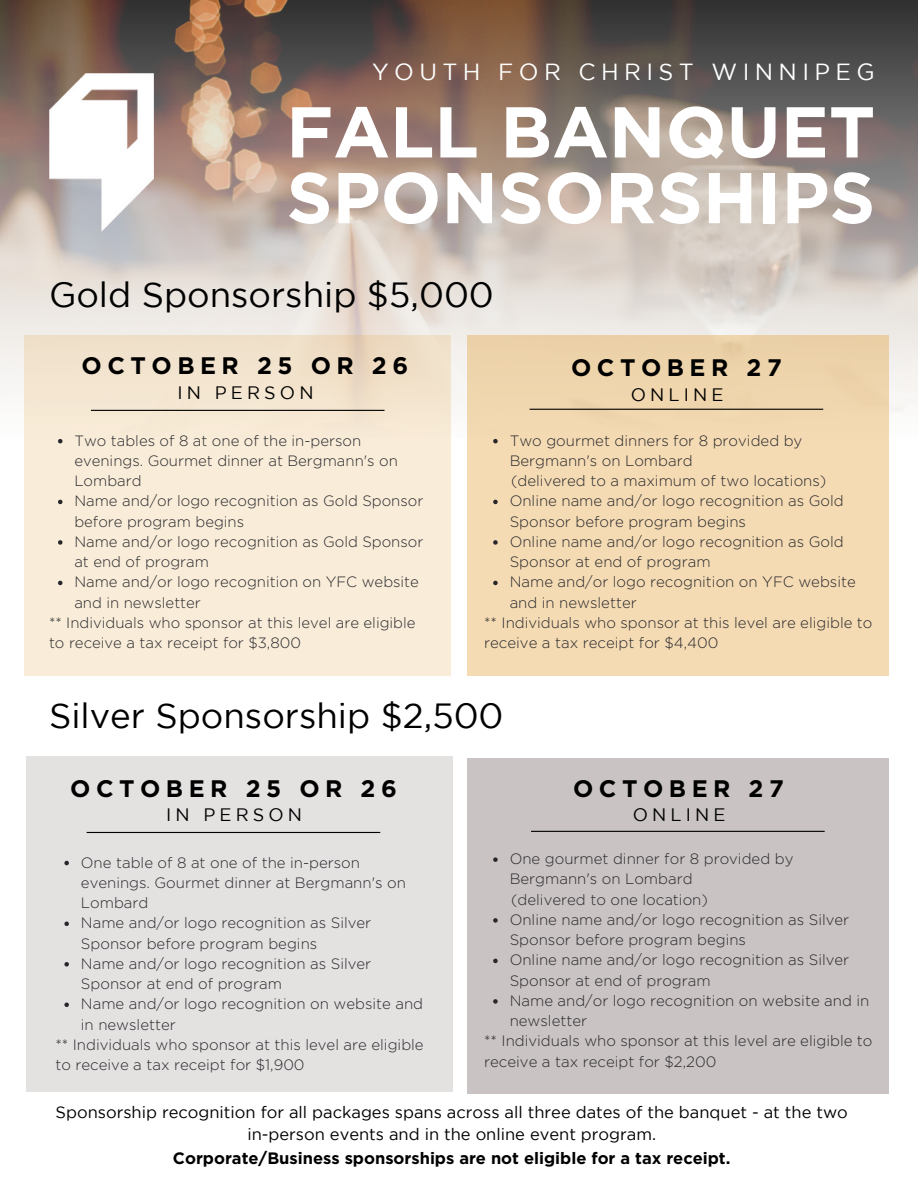
<style>
.page{position:relative;width:918px;height:1188px;background:#fff}
.page>*{position:absolute;margin:0;border:0;box-sizing:border-box;transform-origin:0 0}
.t1{font:700 71.7px/65.7px "Gotham";color:#fff}
.t2{font:34.95px "Gotham";color:#000}
.t3{font:700 23.85px "Gotham";letter-spacing:.23em;color:#000}
.t4{font:23.25px "Gotham";letter-spacing:.23em;color:#fff}
.t5{font:18px "Gotham";letter-spacing:.23em;color:#000}
.t6{font:16.5px/22.5px "Gotham";color:#000;text-align:center}
.t7{font:700 16.5px "Gotham";color:#000}
.t8{font:300 15px/20.2px "Gotham";color:#28272b}
</style>
<div class="page">
<svg style="left:0;top:0;width:918px;height:445px;background:#a79990"></svg>
<div style="left:25px;top:335px;width:426px;height:341px;background:linear-gradient(to bottom,#f2e3ce,#fcf1de)"></div>
<hr style="left:91px;top:410px;width:294px;height:1px;background:#000">
<div style="left:467px;top:335px;width:422px;height:341px;background:#f4dbb4"></div>
<svg style="left:493px;top:439px;width:5px;height:4px"></svg>
<svg style="left:493px;top:500px;width:5px;height:4px"></svg>
<svg style="left:493px;top:540px;width:5px;height:5px"></svg>
<svg style="left:493px;top:581px;width:5px;height:4px"></svg>
<hr style="left:530px;top:409px;width:293px;height:1px;background:#000">
<svg style="left:58px;top:439px;width:5px;height:4px"></svg>
<svg style="left:58px;top:500px;width:5px;height:4px"></svg>
<svg style="left:58px;top:540px;width:5px;height:5px"></svg>
<svg style="left:58px;top:581px;width:5px;height:4px"></svg>
<div style="left:27px;top:756px;width:426px;height:335px;background:#e4e1e1"></div>
<svg style="left:64px;top:861px;width:5px;height:4px"></svg>
<svg style="left:64px;top:922px;width:5px;height:4px"></svg>
<svg style="left:64px;top:962px;width:5px;height:5px"></svg>
<svg style="left:64px;top:1003px;width:5px;height:4px"></svg>
<div style="left:467px;top:758px;width:422px;height:335px;background:#c9c3c3"></div>
<svg style="left:493px;top:857px;width:5px;height:5px"></svg>
<svg style="left:493px;top:918px;width:5px;height:5px"></svg>
<svg style="left:493px;top:959px;width:5px;height:4px"></svg>
<svg style="left:493px;top:999px;width:5px;height:5px"></svg>
<hr style="left:87px;top:832px;width:293px;height:1px;background:#000">
<hr style="left:531px;top:831px;width:294px;height:1px;background:#000">
<img style="left:49px;top:74px;width:105px;height:157px">
<h3 class="t4" style="left:372px;top:63px;width:504px">YOUTH FOR CHRIST WINNIPEG</h3>
<h1 class="t1" style="left:286px;top:97px;width:591px">FALL BANQUET<br>SPONSORSHIPS</h1>
<h2 class="t2" style="left:49px;top:281px;width:446px">Gold Sponsorship $5,000</h2>
<h3 class="t3" style="left:82px;top:352px;width:328px">OCTOBER 25 OR 26</h3>
<p class="t5" style="left:178px;top:385px;width:138px">IN PERSON</p>
<h3 class="t3" style="left:571px;top:354px;width:212px">OCTOBER 27</h3>
<p class="t5" style="left:631px;top:388px;width:94px">ONLINE</p>
<p class="t8" style="left:74px;top:430px;width:288px">Two tables of 8 at one of the in-person</p>
<p class="t8" style="left:74px;top:450px;width:325px">evenings. Gourmet dinner at Bergmann's on</p>
<p class="t8" style="left:74px;top:471px;width:69px">Lombard</p>
<p class="t8" style="left:74px;top:491px;width:351px">Name and/or logo recognition as Gold Sponsor</p>
<p class="t8" style="left:74px;top:511px;width:171px">before program begins</p>
<p class="t8" style="left:74px;top:531px;width:351px">Name and/or logo recognition as Gold Sponsor</p>
<p class="t8" style="left:74px;top:552px;width:136px">at end of program</p>
<p class="t8" style="left:74px;top:572px;width:346px">Name and/or logo recognition on YFC website</p>
<p class="t8" style="left:74px;top:592px;width:128px">and in newsletter</p>
<p class="t8" style="left:49px;top:612px;width:368px">** Individuals who sponsor at this level are eligible</p>
<p class="t8" style="left:49px;top:633px;width:253px">to receive a tax receipt for $3,800</p>
<p class="t8" style="left:510px;top:430px;width:294px">Two gourmet dinners for 8 provided by<br>Bergmann's on Lombard</p>
<p class="t8" style="left:510px;top:491px;width:348px">Online name and/or logo recognition as Gold Sponsor before program begins<br>Online name and/or logo recognition as Gold Sponsor at end of program<br>Name and/or logo recognition on YFC website and in newsletter</p>
<p class="t8" style="left:511px;top:471px;width:317px">(delivered to a maximum of two locations)</p>
<p class="t8" style="left:484px;top:612px;width:390px">** Individuals who sponsor at this level are eligible to receive a tax receipt for $4,400</p>
<h2 class="t2" style="left:49px;top:703px;width:456px">Silver Sponsorship $2,500</h2>
<h3 class="t3" style="left:70px;top:774px;width:328px">OCTOBER 25 OR 26</h3>
<p class="t5" style="left:166px;top:808px;width:138px">IN PERSON</p>
<h3 class="t3" style="left:573px;top:774px;width:212px">OCTOBER 27</h3>
<p class="t5" style="left:633px;top:808px;width:94px">ONLINE</p>
<p class="t8" style="left:81px;top:852px;width:281px">One table of 8 at one of the in-person</p>
<p class="t8" style="left:81px;top:872px;width:326px">evenings. Gourmet dinner at Bergmann's on</p>
<p class="t8" style="left:81px;top:892px;width:69px">Lombard</p>
<p class="t8" style="left:81px;top:913px;width:292px">Name and/or logo recognition as Silver</p>
<p class="t8" style="left:81px;top:933px;width:238px">Sponsor before program begins</p>
<p class="t8" style="left:81px;top:953px;width:292px">Name and/or logo recognition as Silver</p>
<p class="t8" style="left:81px;top:973px;width:203px">Sponsor at end of program</p>
<p class="t8" style="left:81px;top:994px;width:344px">Name and/or logo recognition on website and</p>
<p class="t8" style="left:81px;top:1014px;width:96px">in newsletter</p>
<p class="t8" style="left:55px;top:1034px;width:370px">** Individuals who sponsor at this level are eligible</p>
<p class="t8" style="left:55px;top:1054px;width:251px">to receive a tax receipt for $1,900</p>
<p class="t8" style="left:510px;top:849px;width:285px">One gourmet dinner for 8 provided by<br>Bergmann's on Lombard</p>
<p class="t8" style="left:510px;top:909px;width:361px">Online name and/or logo recognition as Silver Sponsor before program begins<br>Online name and/or logo recognition as Silver Sponsor at end of program<br>Name and/or logo recognition on website and in newsletter</p>
<p class="t8" style="left:511px;top:889px;width:198px">(delivered to one location)</p>
<p class="t8" style="left:484px;top:1031px;width:390px">** Individuals who sponsor at this level are eligible to receive a tax receipt for $2,200</p>
<p class="t6" style="left:56px;top:1102px;width:794px">Sponsorship recognition for all packages spans across all three dates of the banquet - at the two in-person events and in the online event program.</p>
<p class="t7" style="left:173px;top:1148px;width:559px">Corporate/Business sponsorships are not eligible for a tax receipt.</p>
</div>
